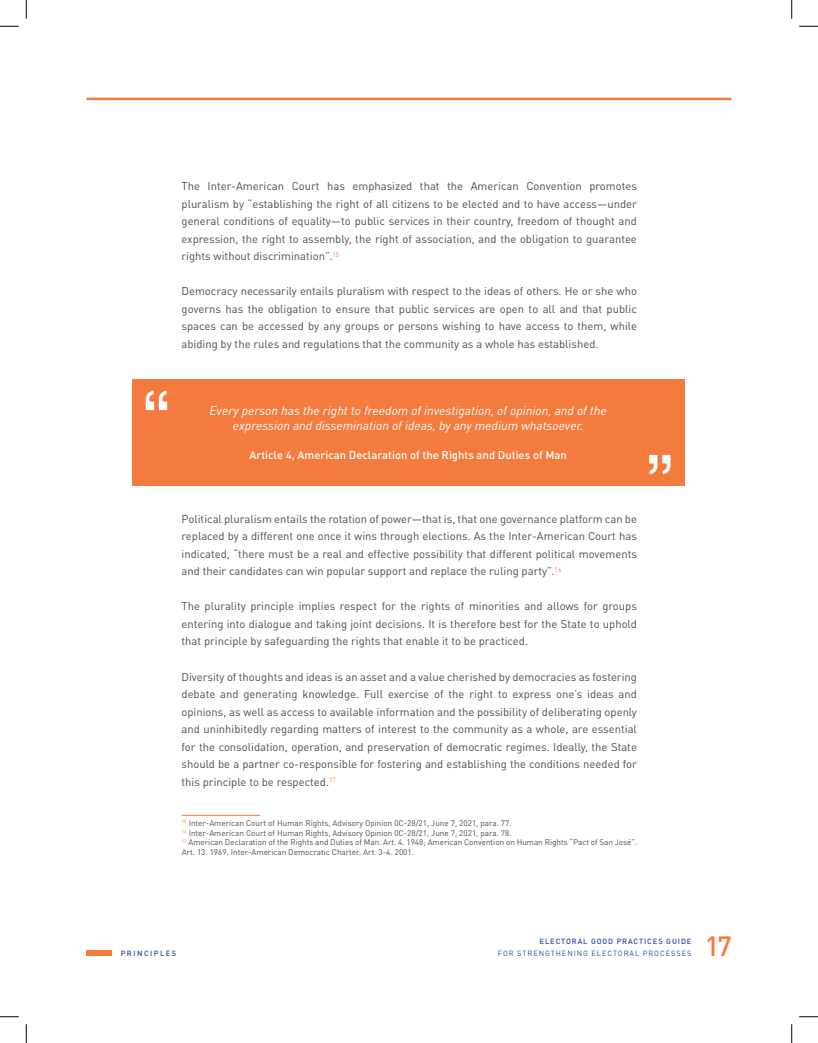
<style>
.page{position:relative;width:818px;height:1043px;background:#fff}
.page>*{position:absolute;margin:0;border:0;box-sizing:border-box;transform-origin:0 0}
.t1{font:83.75px "Chalet London Nineteen Sixty";color:#fff}
.t2{font:500 27.5px "DIN Pro";color:#f47b3d}
.t3{font:italic 12.5px/15px "DIN Pro";color:#fff;text-align:center}
.t4{font:11.25px/17.5px "DIN Pro";color:#4b4c4d;text-align:justify}
.t5{font:500 11.25px "DIN Pro";color:#fff}
.t6{font:8.12px/9.8px "DIN Pro";color:#4b4c4d}
.t7{font:7.5px "DIN Pro";letter-spacing:.12em;color:#1e4ca0}
.t8{font:500 7.5px "DIN Pro";letter-spacing:.12em;color:#1e4ca0}
.t9{font:500 7.5px "DIN Pro";letter-spacing:.2em;color:#1e4ca0}
</style>
<div class="page">
<div style="left:86px;top:950px;width:26px;height:5px;background:#f47b3d"></div>
<hr style="left:86px;top:98px;width:645px;height:2px;background:#f47b3d">
<div style="left:132px;top:379px;width:552px;height:107px;background:#f47b3d"></div>
<hr style="left:182px;top:815px;width:78px;height:1px;background:#f47b3d">
<svg style="left:0;top:25px;width:19px;height:2px"></svg>
<svg style="left:799px;top:25px;width:19px;height:2px"></svg>
<svg style="left:0;top:1016px;width:19px;height:1px"></svg>
<svg style="left:799px;top:1016px;width:19px;height:1px"></svg>
<svg style="left:25px;top:0;width:2px;height:19px"></svg>
<svg style="left:25px;top:1024px;width:2px;height:18px"></svg>
<svg style="left:791px;top:0;width:1px;height:19px"></svg>
<svg style="left:791px;top:1024px;width:1px;height:18px"></svg>
<p class="t4" style="left:181px;top:176px;width:457px">The Inter-American Court has emphasized that the American Convention promotes pluralism by “establishing the right of all citizens to be elected and to have access—under general conditions of equality—to public services in their country, freedom of thought and expression, the right to assembly, the right of association, and the obligation to guarantee rights without discrimination”.<sup>15</sup></p>
<p class="t4" style="left:181px;top:281px;width:457px">Democracy necessarily entails pluralism with respect to the ideas of others. He or she who governs has the obligation to ensure that public services are open to all and that public spaces can be accessed by any groups or persons wishing to have access to them, while abiding by the rules and regulations that the community as a whole has established.</p>
<h1 class="t1" style="left:142px;top:369px;width:30px">“</h1>
<p class="t3" style="left:209px;top:402px;width:399px">Every person has the right to freedom of investigation, of opinion, and of the expression and dissemination of ideas, by any medium whatsoever.</p>
<p class="t5" style="left:249px;top:445px;width:319px">Article 4, American Declaration of the Rights and Duties of Man</p>
<h1 class="t1" style="left:674px;top:496px;width:30px;rotate:-180deg">“</h1>
<p class="t4" style="left:181px;top:509px;width:457px">Political pluralism entails the rotation of power—that is, that one governance platform can be replaced by a different one once it wins through elections. As the Inter-American Court has indicated, “there must be a real and effective possibility that different political movements and their candidates can win popular support and replace the ruling party”.<sup>16</sup></p>
<p class="t4" style="left:181px;top:596px;width:457px">The plurality principle implies respect for the rights of minorities and allows for groups entering into dialogue and taking joint decisions. It is therefore best for the State to uphold that principle by safeguarding the rights that enable it to be practiced.</p>
<p class="t4" style="left:181px;top:666px;width:457px">Diversity of thoughts and ideas is an asset and a value cherished by democracies as fostering debate and generating knowledge. Full exercise of the right to express one’s ideas and opinions, as well as access to available information and the possibility of deliberating openly and uninhibitedly regarding matters of interest to the community as a whole, are essential for the consolidation, operation, and preservation of democratic regimes. Ideally, the State should be a partner co-responsible for fostering and establishing the conditions needed for this principle to be respected.<sup>17</sup></p>
<p class="t6" style="left:182px;top:817px;width:456px"><sup>15</sup> Inter-American Court of Human Rights, Advisory Opinion 0C-28/21, June 7, 2021, para. 77.<br><sup>16</sup> Inter-American Court of Human Rights, Advisory Opinion 0C-28/21, June 7, 2021, para. 78.<br><sup>17</sup> American Declaration of the Rights and Duties of Man. Art. 4. 1948; American Convention on Human Rights “Pact of San José”.<br>Art. 13. 1969. Inter-American Democratic Charter. Art. 3-4. 2001.</p>
<p class="t8" style="left:539px;top:934px;width:153px">ELECTORAL GOOD PRACTICES GUIDE</p>
<p class="t9" style="left:121px;top:947px;width:57px">PRINCIPLES</p>
<p class="t7" style="left:498px;top:947px;width:195px">FOR STRENGTHENING ELECTORAL PROCESSES</p>
<h2 class="t2" style="left:706px;top:923px;width:26px">17</h2>
</div>
